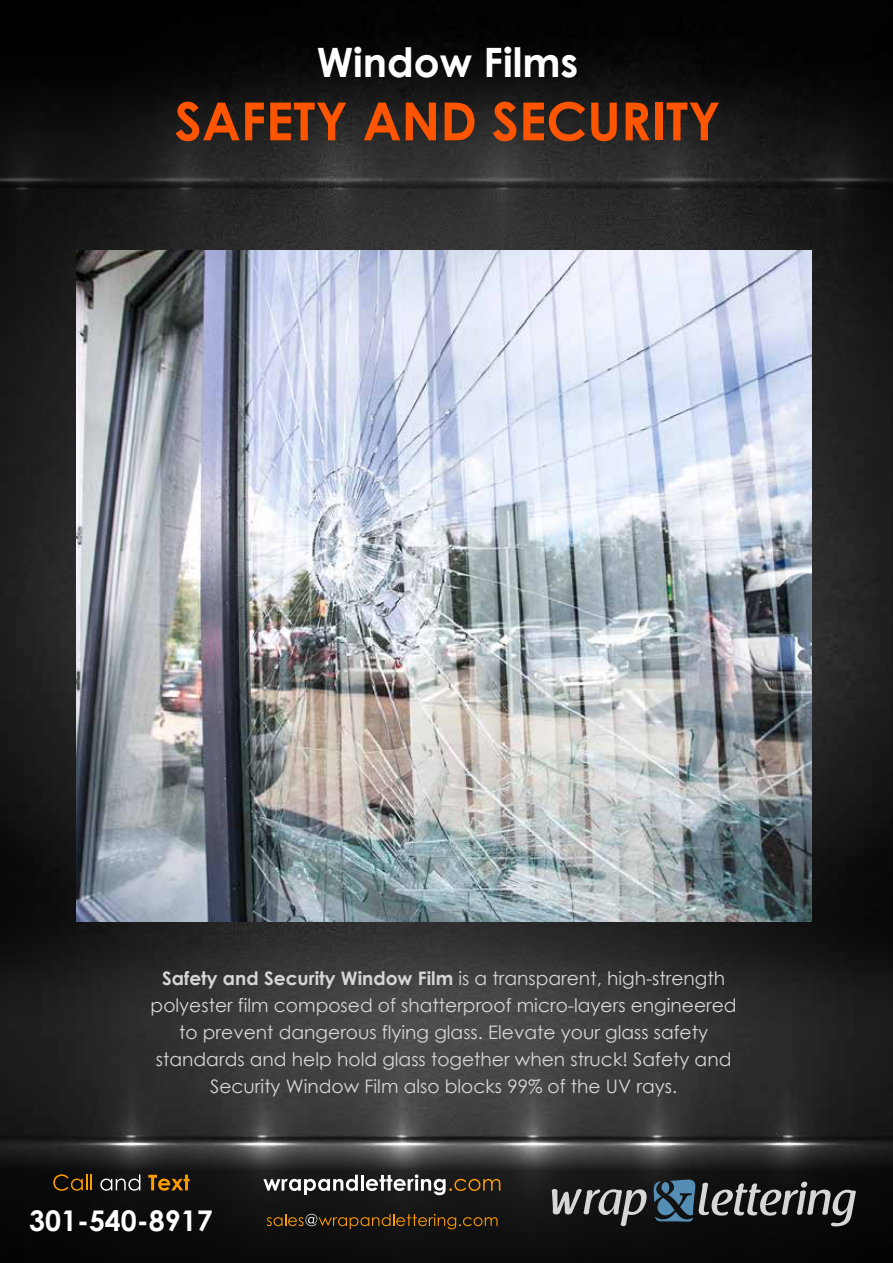
<style>
.page{position:relative;width:893px;height:1263px;background:#fff}
.page>*{position:absolute;margin:0;border:0;box-sizing:border-box;transform-origin:0 0}
.t1{font:700 52.5px "Century Gothic";color:#ff5400}
.t2{font:700 40.5px "Century Gothic";color:#fff}
.t3{font:700 28.5px "Century Gothic";color:#fff}
.t4{font:18.6px/27px "Century Gothic";color:#d5d6d6;text-align:center}
.s1{font-weight:700}
</style>
<div class="page">
<img style="left:0;top:0;width:893px;height:744px">
<img style="left:0;top:40px;width:893px;height:579px">
<img style="left:0;top:744px;width:893px;height:402px">
<svg style="left:0;top:1146px;width:893px;height:117px;background:#181818"></svg>
<img style="left:76px;top:251px;width:735px;height:670px">
<svg style="left:53px;top:1174px;width:39px;height:17px"></svg>
<svg style="left:100px;top:1174px;width:40px;height:17px"></svg>
<svg style="left:148px;top:1174px;width:42px;height:17px"></svg>
<svg style="left:267px;top:1214px;width:231px;height:15px;background:#3f2d11"></svg>
<svg style="left:263px;top:1175px;width:95px;height:20px"></svg>
<hr style="left:361px;top:1175px;width:3px;height:16px;background:#fff">
<svg style="left:366px;top:1174px;width:134px;height:21px;background:#554f46"></svg>
<svg style="left:552px;top:1189px;width:95px;height:37px;background:#535454"></svg>
<svg style="left:653px;top:1179px;width:203px;height:47px;background:#3f4549"></svg>
<h2 class="t2" style="left:317px;top:37px;width:263px">Window Films</h2>
<h1 class="t1" style="left:175px;top:88px;width:547px">SAFETY AND SECURITY</h1>
<p class="t4" style="left:151px;top:964px;width:588px"><span class="s1">Safety and Security Window Film</span> is a transparent, high-strength polyester film composed of shatterproof micro-layers engineered to prevent dangerous flying glass. Elevate your glass safety standards and help hold glass together when struck! Safety and Security Window Film also blocks 99% of the UV rays.</p>
<h3 class="t3" style="left:29px;top:1202px;width:185px">301-540-8917</h3>
</div>
